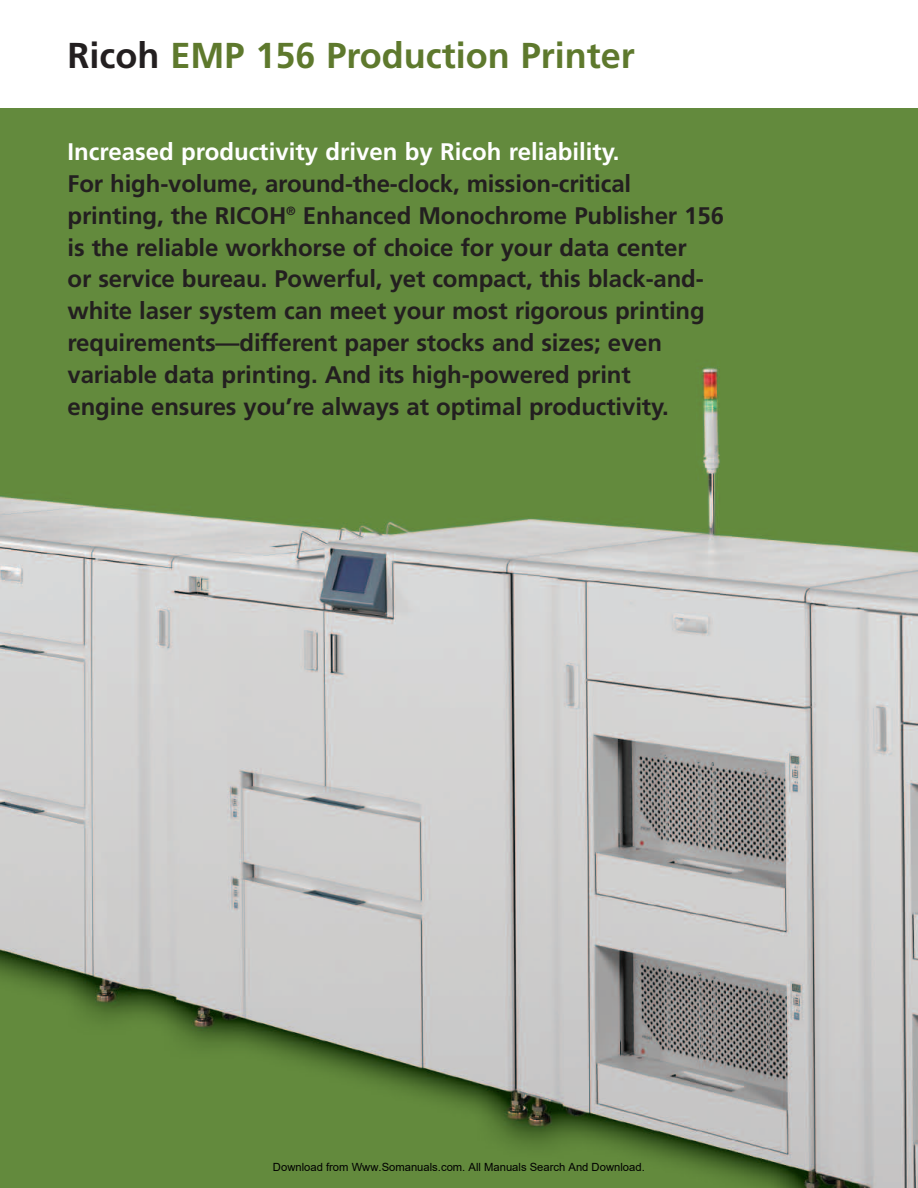
<style>
.page{position:relative;width:918px;height:1188px;background:#fff}
.page>*{position:absolute;margin:0;border:0;box-sizing:border-box;transform-origin:0 0}
.t1{font:700 36px "Frutiger";color:#5e792d}
.t2{font:700 24px/31.8px "Frutiger";letter-spacing:-.005em;color:#231f20}
.t3{font:700 24px "Frutiger";color:#fff}
.t4{font:11.25px "Arial";color:#000}
.s1{color:#231f20}
</style>
<div class="page">
<img style="left:0;top:108px;width:918px;height:1080px">
<hr style="left:917px;top:0;width:1px;height:108px;background:#5e792d">
<h1 class="t1" style="left:67px;top:41px;width:569px"><span class="s1">Ricoh</span> EMP 156 Production Printer</h1>
<p class="t3" style="left:67px;top:142px;width:554px">Increased productivity driven by Ricoh reliability.</p>
<p class="t2" style="left:67px;top:170px;width:658px">For high-volume, around-the-clock, mission-critical printing, the RICOH<sup>®</sup> Enhanced Monochrome Publisher 156 is the reliable workhorse of choice for your data center<br>or service bureau. Powerful, yet compact, this black-and&shy;white laser system can meet your most rigorous printing requirements—different paper stocks and sizes; even variable data printing. And its high-powered print<br>engine ensures you’re always at optimal productivity.</p>
<p class="t4" style="left:273px;top:1160px;width:373px">Download from Www.Somanuals.com. All Manuals Search And Download.</p>
</div>
